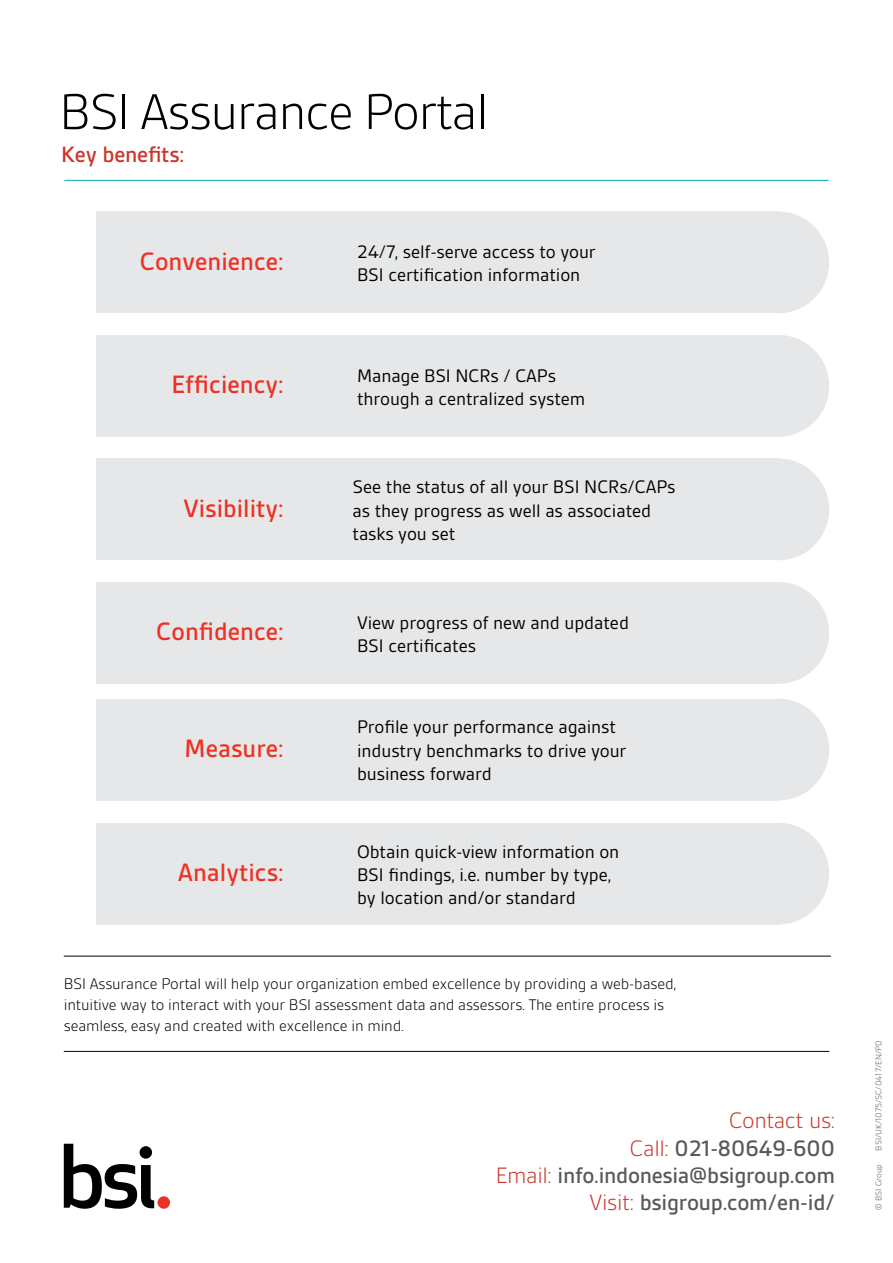
<style>
.page{position:relative;width:893px;height:1263px;background:#fff}
.page>*{position:absolute;margin:0;border:0;box-sizing:border-box;transform-origin:0 0}
.t1{font:300 54px "BSI Gesta";letter-spacing:-.03em;color:#000}
.t2{font:500 27px "BSI Gesta";color:#ee3124}
.Page_Subtitle_-_Red{font:500 24px/27px "BSI Gesta";letter-spacing:-.01em;color:#58595b;text-align:right}
.t3{font:500 24px "BSI Gesta";letter-spacing:-.01em;color:#ca352c}
.t4{font:19.5px/23.4px "BSI Gesta";letter-spacing:-.005em;color:#000}
.t5{font:300 16.5px/21px "BSI Gesta";letter-spacing:-.01em;color:#000}
.t6{font:300 9px "BSI Gesta";color:#58595b}
.s1{font-weight:300;color:#ca352c}
</style>
<div class="page">
<svg style="left:64px;top:1144px;width:90px;height:65px"></svg>
<div style="left:158px;top:1196px;width:12px;height:13px;background:#ee3124;border-radius:50%"></div>
<div style="left:96px;top:211px;width:682px;height:102px;background:#e6e7e8"></div>
<div style="left:727px;top:211px;width:102px;height:102px;background:#e6e7e8;border-radius:50%"></div>
<div style="left:96px;top:335px;width:682px;height:102px;background:#e6e7e8"></div>
<div style="left:727px;top:335px;width:102px;height:102px;background:#e6e7e8;border-radius:50%"></div>
<div style="left:96px;top:458px;width:682px;height:102px;background:#e6e7e8"></div>
<div style="left:727px;top:458px;width:102px;height:102px;background:#e6e7e8;border-radius:50%"></div>
<div style="left:96px;top:582px;width:682px;height:102px;background:#e6e7e8"></div>
<div style="left:727px;top:582px;width:102px;height:102px;background:#e6e7e8;border-radius:50%"></div>
<div style="left:96px;top:699px;width:682px;height:101px;background:#e6e7e8"></div>
<div style="left:727px;top:699px;width:102px;height:101px;background:#e6e7e8;border-radius:50%"></div>
<div style="left:96px;top:823px;width:682px;height:101px;background:#e6e7e8"></div>
<div style="left:727px;top:823px;width:102px;height:101px;background:#e6e7e8;border-radius:50%"></div>
<hr style="left:64px;top:180px;width:765px;height:1px;background:#00acbd">
<hr style="left:64px;top:956px;width:767px;height:1px;background:#000">
<hr style="left:64px;top:1051px;width:765px;height:1px;background:#000">
<p class="t1" style="left:59px;top:84px;width:430px">BSI Assurance Portal</p>
<p class="t3" style="left:61px;top:142px;width:125px">Key benefits:</p>
<p class="t2" style="left:140px;top:247px;width:145px">Convenience:</p>
<p class="t4" style="left:357px;top:240px;width:240px">24/7, self-serve access to your<br>BSI certification information</p>
<p class="t2" style="left:171px;top:370px;width:114px">Efficiency:</p>
<p class="t4" style="left:357px;top:364px;width:230px">Manage BSI NCRs / CAPs through a centralized system</p>
<p class="t2" style="left:183px;top:494px;width:102px">Visibility:</p>
<p class="t4" style="left:353px;top:475px;width:324px">See the status of all your BSI NCRs/CAPs as they progress as well as associated tasks you set</p>
<p class="t2" style="left:156px;top:617px;width:129px">Confidence:</p>
<p class="t4" style="left:357px;top:611px;width:273px">View progress of new and updated<br>BSI certificates</p>
<p class="t2" style="left:185px;top:734px;width:101px">Measure:</p>
<p class="t2" style="left:178px;top:858px;width:108px">Analytics:</p>
<p class="t4" style="left:357px;top:715px;width:271px">Profile your performance against industry benchmarks to drive your business forward</p>
<p class="t4" style="left:357px;top:840px;width:264px">Obtain quick-view information on<br>BSI findings, i.e. number by type, by location and/or standard</p>
<p class="t5" style="left:64px;top:973px;width:614px">BSI Assurance Portal will help your organization embed excellence by providing a web-based, intuitive way to interact with your BSI assessment data and assessors. The entire process is seamless, easy and created with excellence in mind.</p>
<p class="Page_Subtitle_-_Red" style="left:496px;top:1107px;width:341px"><span class="s1">Contact us:<br>Call:</span> 021 -80649-600<br><span class="s1">Email:</span> info.indonesia@bsigroup.com<br><span class="s1">Visit:</span> bsigroup.com/en-id/</p>
<p class="t6" style="left:874px;top:1150px;width:111px;rotate:-90deg">BSI/UK/1075/SC/0417/EN/PD</p>
<p class="t6" style="left:874px;top:1210px;width:47px;rotate:-90deg">© BSI Group</p>
</div>
